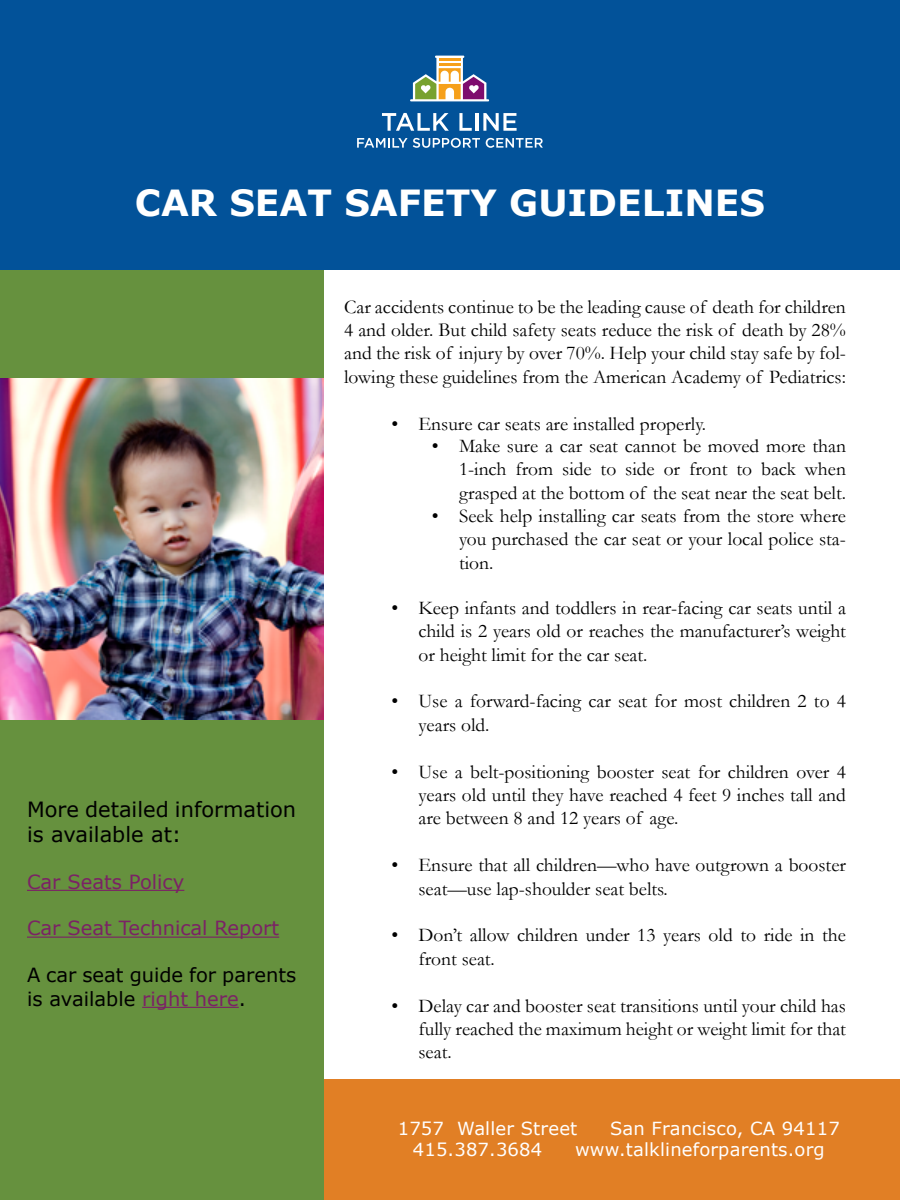
<style>
.page{position:relative;width:900px;height:1200px;background:#fff}
.page>*{position:absolute;margin:0;border:0;box-sizing:border-box;transform-origin:0 0}
.t1{font:700 36px "Verdana";color:#fff}
.t2{font:21px/25.2px "Verdana";color:#000}
.t3{font:19.5px/23.4px "Garamond";color:#000;text-align:justify}
.t4{font:19.5px/23.4px "Verdana";color:#000}
.t5{font:19.5px "Verdana";color:#7b2265}
.t6{font:18px "Verdana";letter-spacing:.01em;color:#fff}
.s1{color:#7b2265}
.s2{color:#000101}
</style>
<div class="page">
<div style="left:0;top:1079px;width:900px;height:121px;background:#e17f25"></div>
<div style="left:0;top:0;width:323px;height:1200px;background:#66913e"></div>
<div style="left:0;top:0;width:900px;height:269px;background:#025299"></div>
<img style="left:0;top:379px;width:323px;height:341px">
<hr style="left:27px;top:890px;width:157px;height:1px;background:#7b2265">
<hr style="left:27px;top:937px;width:252px;height:1px;background:#7b2265">
<hr style="left:142px;top:1007px;width:97px;height:1px;background:#7b2265">
<svg style="left:357px;top:138px;width:123px;height:10px"></svg>
<svg style="left:486px;top:138px;width:57px;height:10px"></svg>
<svg style="left:382px;top:113px;width:67px;height:18px"></svg>
<svg style="left:459px;top:113px;width:13px;height:18px"></svg>
<hr style="left:475px;top:113px;width:3px;height:18px;background:#fff">
<svg style="left:483px;top:113px;width:34px;height:18px"></svg>
<svg style="left:410px;top:56px;width:79px;height:45px"></svg>
<h1 class="t1" style="left:135px;top:177px;width:632px">CAR SEAT SAFETY GUIDELINES</h1>
<p class="t2" style="left:27px;top:796px;width:271px">More detailed information is available at:</p>
<p class="t5" style="left:27px;top:868px;width:159px">Car Seats Policy</p>
<p class="t5" style="left:27px;top:915px;width:254px">Car Seat Technical Report</p>
<p class="t4" style="left:27px;top:963px;width:271px">A car seat guide for parents is available <span class="s1">right here</span><span class="s2">.</span></p>
<p class="t3" style="left:344px;top:294px;width:503px">Car accidents continue to be the leading cause of death for children 4 and older. But child safety seats reduce the risk of death by 28% and the risk of injury by over 70%. Help your child stay safe by fol&shy;lowing these guidelines from the American Academy of Pediatrics:</p>
<p class="t3" style="left:391px;top:412px;width:316px">• Ensure car seats are installed properly.</p>
<p class="t3" style="left:459px;top:434px;width:389px;text-indent:-27px">• Make sure a car seat cannot be moved more than 1-inch from side to side or front to back when grasped at the bottom of the seat near the seat belt.</p>
<p class="t3" style="left:459px;top:504px;width:389px;text-indent:-27px">• Seek help installing car seats from the store where you purchased the car seat or your local police sta&shy;tion.</p>
<p class="t3" style="left:419px;top:595px;width:429px;text-indent:-27px">• Keep infants and toddlers in rear-facing car seats until a child is 2 years old or reaches the manufacturer’s weight or height limit for the car seat.</p>
<p class="t3" style="left:419px;top:689px;width:429px;text-indent:-27px">• Use a forward-facing car seat for most children 2 to 4 years old.</p>
<p class="t3" style="left:419px;top:759px;width:429px;text-indent:-27px">• Use a belt-positioning booster seat for children over 4 years old until they have reached 4 feet 9 inches tall and are between 8 and 12 years of age.</p>
<p class="t3" style="left:419px;top:853px;width:429px;text-indent:-27px">• Ensure that all children—who have outgrown a booster seat—use lap-shoulder seat belts.</p>
<p class="t3" style="left:419px;top:923px;width:429px;text-indent:-27px">• Don’t allow children under 13 years old to ride in the front seat.</p>
<p class="t3" style="left:419px;top:993px;width:429px;text-indent:-27px">• Delay car and booster seat transitions until your child has fully reached the maximum height or weight limit for that seat.</p>
<p class="t6" style="left:398px;top:1116px;width:181px">1757 Waller Street</p>
<p class="t6" style="left:610px;top:1116px;width:231px">San Francisco, CA 94117</p>
<p class="t6" style="left:413px;top:1137px;width:131px">415.387.3684</p>
<p class="t6" style="left:575px;top:1137px;width:251px">www.talklineforparents.org</p>
</div>
